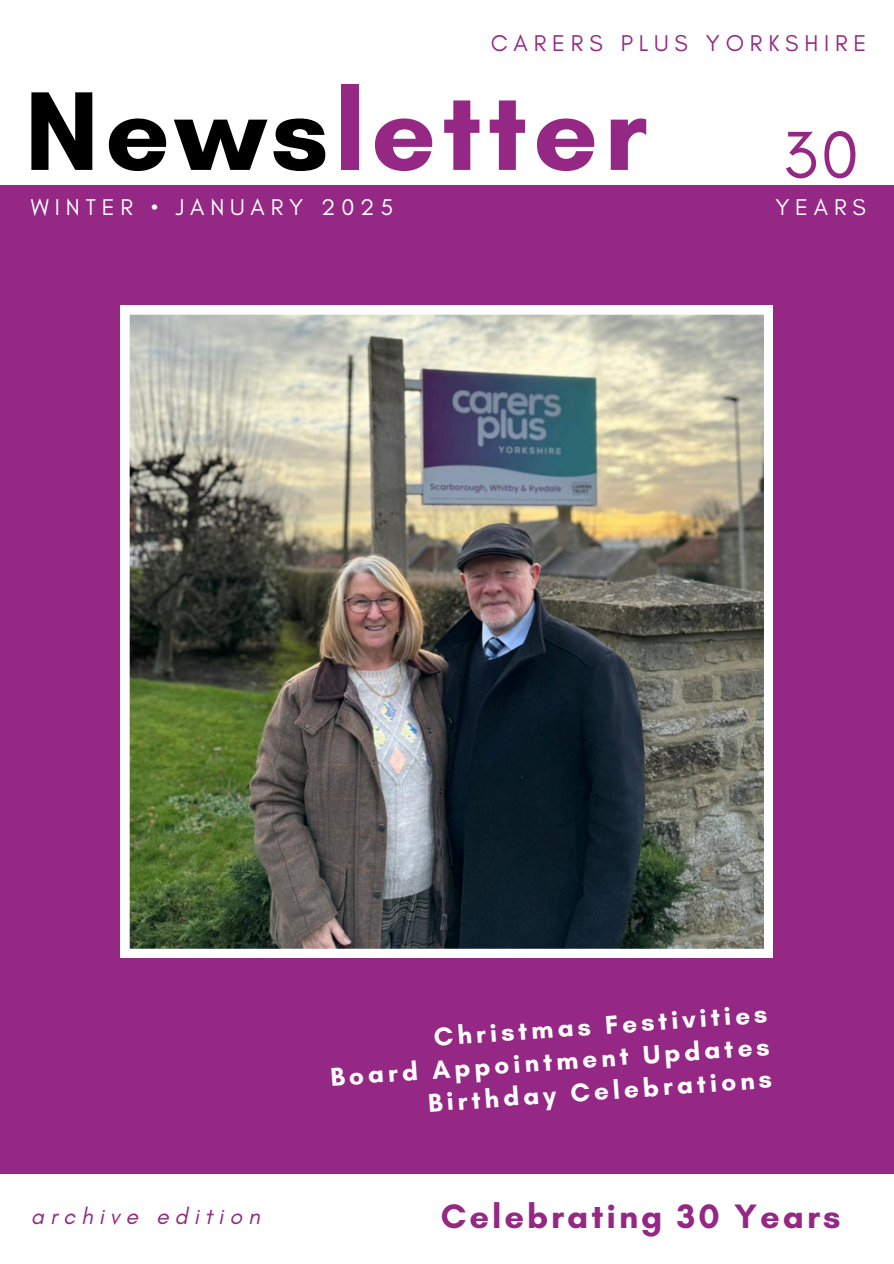
<style>
.page{position:relative;width:894px;height:1264px;background:#fff}
.page>*{position:absolute;margin:0;border:0;box-sizing:border-box;transform-origin:0 0}
.t1{font:700 114px "Glacial Indifference";letter-spacing:.05em;color:#942884}
.t2{font:67.5px "Glacial Indifference";color:#942884}
.t3{font:700 34.5px "Glacial Indifference";letter-spacing:.085em;color:#942884}
.t4{font:700 26.25px/32.7px "Glacial Indifference";color:#fff;text-align:right}
.t5{font:23.25px "Glacial Indifference";letter-spacing:.25em;color:#fff}
.t6{font:23.25px "Glacial Indifference";letter-spacing:.25em;color:#942884}
.t7{font:italic 23.25px "Glacial Indifference";letter-spacing:.25em;color:#942884}
.s1{color:#000}
</style>
<div class="page">
<div style="left:0;top:185px;width:893px;height:989px;background:#942884"></div>
<img style="left:121px;top:306px;width:651px;height:651px">
<h3 class="t6" style="left:490px;top:29px;width:377px">CARERS PLUS YORKSHIRE</h3>
<p class="t1" style="left:25px;top:62px;width:624px"><span class="s1">News</span>letter</p>
<p class="t5" style="left:31px;top:193px;width:363px">WINTER • JANUARY 2025</p>
<h4 class="t2" style="left:782px;top:114px;width:78px">30</h4>
<p class="t5" style="left:775px;top:193px;width:92px">YEARS</p>
<h2 class="t7" style="left:31px;top:1201px;width:230px">archive edition</h2>
<h1 class="t4" style="left:327px;top:1027px;width:441px;rotate:-4deg">Christmas Festivities<br>Board Appointment Updates<br>Birthday Celebrations</h1>
<h4 class="t3" style="left:441px;top:1194px;width:401px">Celebrating 30 Years</h4>
</div>
